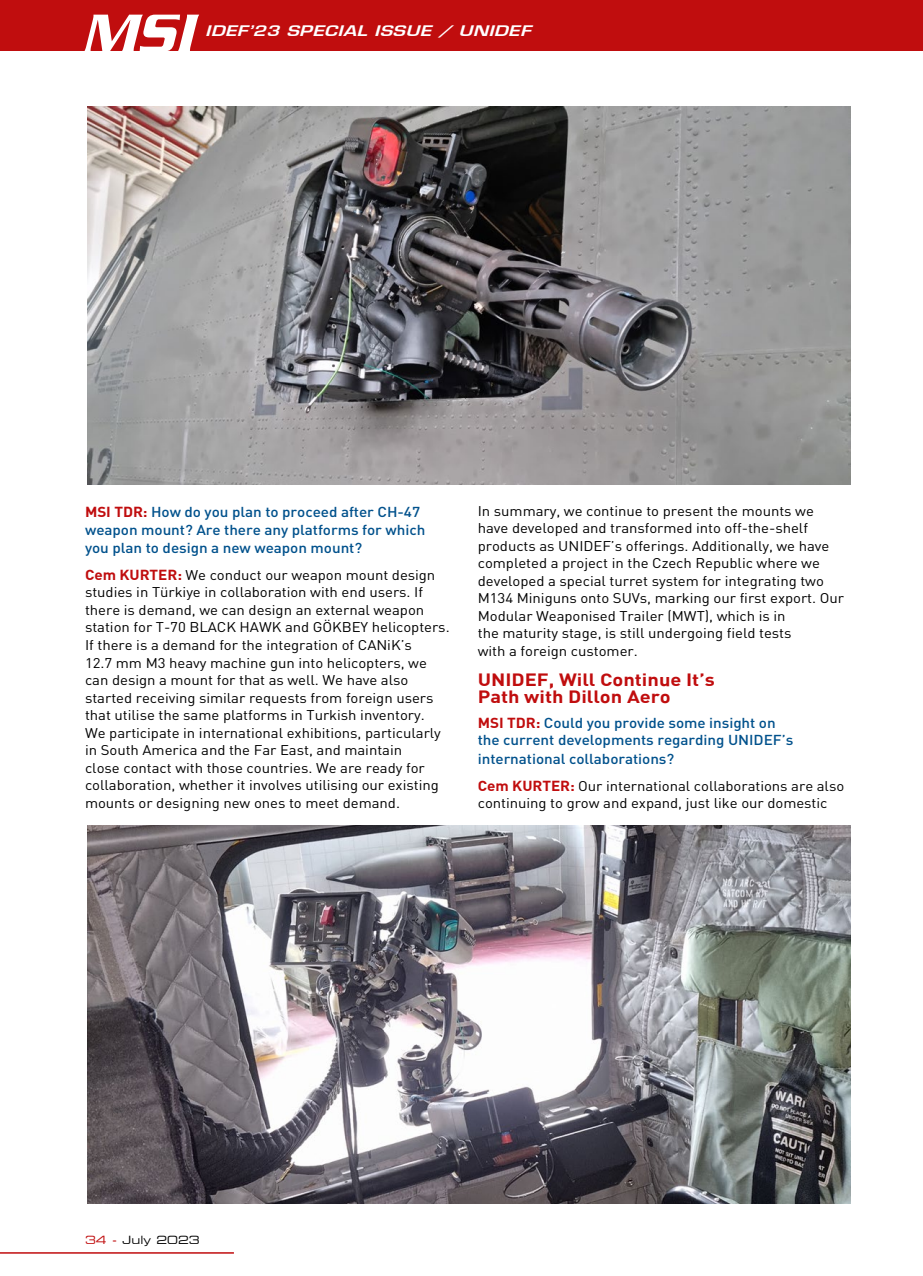
<style>
.page{position:relative;width:923px;height:1276px;background:#fff}
.page>*{position:absolute;margin:0;border:0;box-sizing:border-box;transform-origin:0 0}
.t1{font:italic 500 57.45px "Serpentine";color:#fff}
.t2{font:700 17.4px/17.4px "DIN";color:#c00d0e;scale:1.15 1}
.t3{font:500 14.25px/18.3px "DIN";letter-spacing:-.005em;color:#00518c;scale:1.07 1}
.t4{font:italic 14.25px "Eurostile Demi";letter-spacing:.02em;color:#fff;scale:1.3 1}
.t5{font:13.95px/17.5px "DIN";letter-spacing:-.005em;color:#000;scale:1.07 1}
.t6{font:11.25px "Eurostile Extended Two";color:#000}
.s1{font-weight:700;color:#c00d0e}
.s2{font-weight:700;font-size:14.25px;color:#c00d0e}
.s3{color:#c00d0e}
</style>
<div class="page">
<div style="left:0;top:0;width:923px;height:51px;background:#c00d0e"></div>
<hr style="left:0;top:1252px;width:234px;height:1px;background:#c00d0e">
<img style="left:87px;top:106px;width:763px;height:378px">
<img style="left:87px;top:826px;width:763px;height:377px">
<h1 class="t1" style="left:82px;top:-1px;width:113px">MSI</h1>
<p class="t4" style="left:205px;top:22px;width:252px">IDEF’23 SPECIAL ISSUE / UNIDEF</p>
<p class="t3" style="left:85px;top:502px;width:319px"><span class="s1">MSI TDR:</span> How do you plan to proceed after CH-47 weapon mount? Are there any platforms for which you plan to design a new weapon mount?</p>
<p class="t5" style="left:85px;top:566px;width:342px"><span class="s2">Cem KURTER:</span> We conduct our weapon mount design studies in Türkiye in collaboration with end users. If there is demand, we can design an external weapon station for T-70 BLACK HAWK and GÖKBEY helicopters.<br>If there is a demand for the integration of CANiK’s<br>12.7 mm M3 heavy machine gun into helicopters, we can design a mount for that as well. We have also started receiving similar requests from foreign users that utilise the same platforms in Turkish inventory.<br>We participate in international exhibitions, particularly in South America and the Far East, and maintain<br>close contact with those countries. We are ready for collaboration, whether it involves utilising our existing mounts or designing new ones to meet demand.</p>
<p class="t5" style="left:478px;top:502px;width:344px">In summary, we continue to present the mounts we have developed and transformed into off-the-shelf products as UNIDEF’s offerings. Additionally, we have completed a project in the Czech Republic where we developed a special turret system for integrating two M134 Miniguns onto SUVs, marking our first export. Our Modular Weaponised Trailer (MWT), which is in<br>the maturity stage, is still undergoing field tests<br>with a foreign customer.</p>
<p class="t2" style="left:478px;top:670px;width:208px">UNIDEF, Will Continue It’s<br>Path with Dillon Aero</p>
<p class="t3" style="left:478px;top:713px;width:296px"><span class="s1">MSI TDR:</span> Could you provide some insight on the current developments regarding UNIDEF’s international collaborations?</p>
<p class="t5" style="left:478px;top:776px;width:344px"><span class="s2">Cem KURTER:</span> Our international collaborations are also continuing to grow and expand, just like our domestic</p>
<p class="t6" style="left:85px;top:1232px;width:116px"><span class="s3">34 -</span> July 2023</p>
</div>
